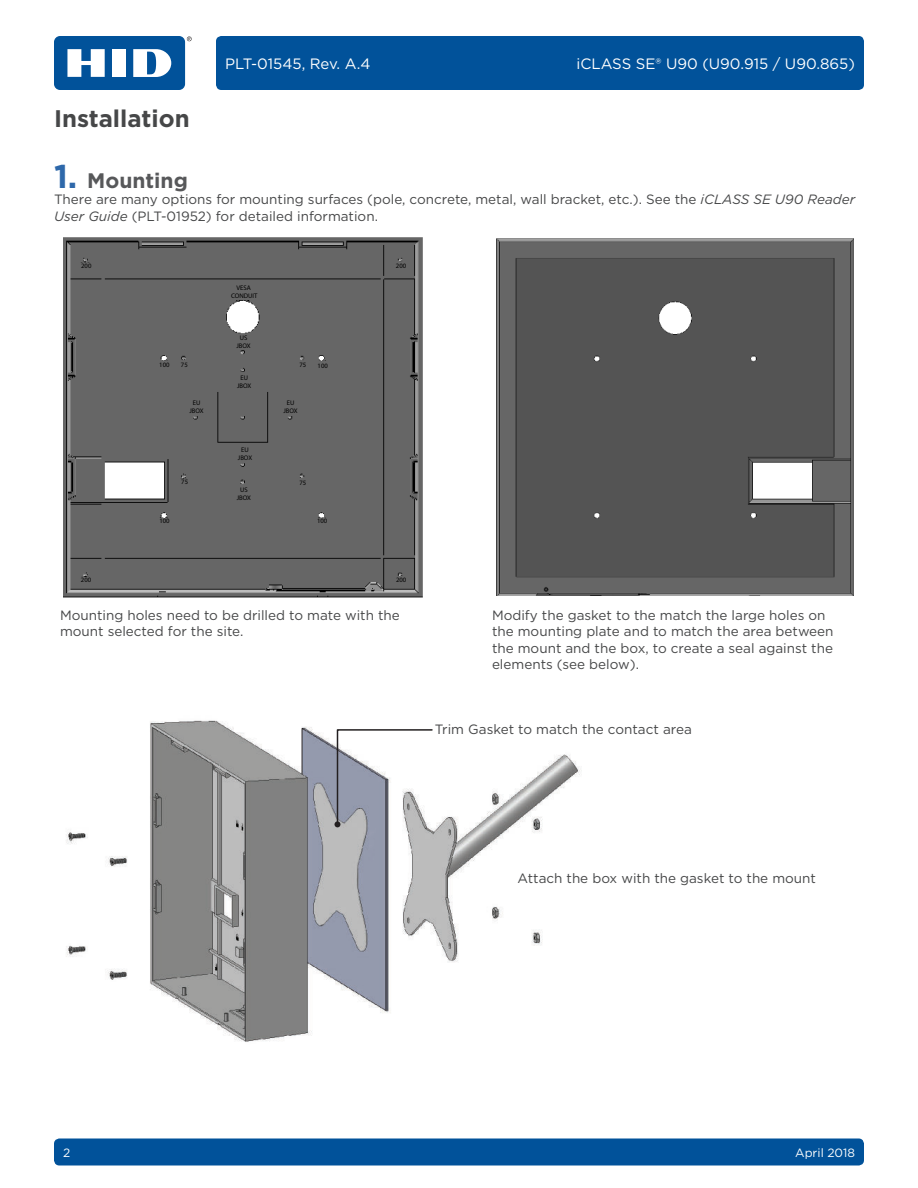
<style>
.page{position:relative;width:918px;height:1188px;background:#fff}
.page>*{position:absolute;margin:0;border:0;box-sizing:border-box;transform-origin:0 0}
.t1{font:700 24px "Gotham";color:#464748}
.t2{font:700 21px "Gotham";color:#57585a}
.t3{font:15px "Gotham";color:#fff}
.t4{font:13.5px/16.5px "Gotham";color:#464748}
.t5{font:12px "Gotham";color:#fff}
.t6{font:6.6px/7.9px "Myriad Pro";color:#000;text-align:center}
.s1{font-size:33px;color:#2e68aa}
.s2{font-style:italic}
</style>
<div class="page">
<div style="left:216px;top:36px;width:648px;height:54px;background:#01529a;border-radius:5px"></div>
<div style="left:54px;top:1138px;width:810px;height:27px;background:#01529a;border-radius:5px"></div>
<svg style="left:187px;top:36px;width:5px;height:5px"></svg>
<div style="left:54px;top:36px;width:131px;height:54px;background:#01529a;border-radius:6px"></div>
<div style="left:112px;top:49px;width:14px;height:28px;background:#fff"></div>
<svg style="left:67px;top:49px;width:38px;height:28px"></svg>
<svg style="left:133px;top:49px;width:38px;height:28px"></svg>
<img style="left:63px;top:237px;width:360px;height:360px">
<div style="left:156px;top:360px;width:38px;height:17px;background:#666"></div>
<div style="left:225px;top:333px;width:38px;height:17px;background:#666"></div>
<div style="left:226px;top:373px;width:38px;height:16px;background:#666"></div>
<div style="left:178px;top:398px;width:38px;height:16px;background:#666"></div>
<div style="left:272px;top:398px;width:38px;height:17px;background:#666"></div>
<div style="left:227px;top:445px;width:37px;height:17px;background:#666"></div>
<div style="left:226px;top:485px;width:37px;height:17px;background:#666"></div>
<div style="left:292px;top:361px;width:37px;height:16px;background:#666"></div>
<div style="left:292px;top:478px;width:18px;height:12px;background:#666"></div>
<div style="left:315px;top:518px;width:17px;height:12px;background:#666"></div>
<div style="left:177px;top:479px;width:17px;height:8px;background:#666"></div>
<div style="left:154px;top:518px;width:18px;height:8px;background:#666"></div>
<div style="left:76px;top:577px;width:17px;height:8px;background:#666"></div>
<div style="left:76px;top:262px;width:18px;height:8px;background:#666"></div>
<div style="left:391px;top:262px;width:17px;height:8px;background:#666"></div>
<div style="left:391px;top:576px;width:17px;height:8px;background:#666"></div>
<img style="left:496px;top:239px;width:358px;height:357px">
<img style="left:66px;top:720px;width:516px;height:322px">
<svg style="left:335px;top:728px;width:99px;height:99px"></svg>
<h1 class="t1" style="left:54px;top:108px;width:137px">Installation</h1>
<p class="t3" style="left:225px;top:57px;width:147px">PLT-01545, Rev. A.4</p>
<p class="t3" style="left:576px;top:57px;width:280px">iCLASS SE® U90 (U90.915 / U90.865)</p>
<h2 class="t2" style="left:54px;top:171px;width:135px"><span class="s1">1.</span> Mounting</h2>
<p class="t4" style="left:54px;top:192px;width:803px">There are many options for mounting surfaces (pole, concrete, metal, wall bracket, etc.). See the <span class="s2">iCLASS SE U90 Reader<br>User Guide</span> (PLT-01952) for detailed information.</p>
<p class="t6" style="left:81px;top:261px;width:12px">200</p>
<p class="t6" style="left:396px;top:262px;width:12px">200</p>
<p class="t6" style="left:159px;top:361px;width:12px">100</p>
<p class="t6" style="left:181px;top:361px;width:8px">75</p>
<p class="t6" style="left:231px;top:283px;width:28px">VESA<br>CONDUIT</p>
<p class="t6" style="left:236px;top:334px;width:16px">US<br>JBOX</p>
<p class="t6" style="left:237px;top:374px;width:16px">EU<br>JBOX</p>
<p class="t6" style="left:299px;top:361px;width:8px">75</p>
<p class="t6" style="left:318px;top:361px;width:12px">100</p>
<p class="t6" style="left:159px;top:516px;width:12px">100</p>
<p class="t6" style="left:189px;top:399px;width:16px">EU<br>JBOX</p>
<p class="t6" style="left:283px;top:399px;width:16px">EU<br>JBOX</p>
<p class="t6" style="left:238px;top:446px;width:16px">EU<br>JBOX</p>
<p class="t6" style="left:237px;top:486px;width:16px">US<br>JBOX</p>
<p class="t6" style="left:181px;top:478px;width:8px">75</p>
<p class="t6" style="left:299px;top:479px;width:8px">75</p>
<p class="t6" style="left:317px;top:517px;width:12px">100</p>
<p class="t6" style="left:396px;top:575px;width:12px">200</p>
<p class="t4" style="left:60px;top:608px;width:341px">Mounting holes need to be drilled to mate with the mount selected for the site.</p>
<p class="t4" style="left:492px;top:608px;width:343px">Modify the gasket to the match the large holes on the mounting plate and to match the area between the mount and the box, to create a seal against the elements (see below).</p>
<p class="t6" style="left:81px;top:576px;width:12px">200</p>
<p class="t4" style="left:435px;top:721px;width:259px">Trim Gasket to match the contact area</p>
<p class="t5" style="left:63px;top:1147px;width:9px">2</p>
<p class="t4" style="left:518px;top:871px;width:300px">Attach the box with the gasket to the mount</p>
<p class="t5" style="left:795px;top:1147px;width:61px">April 2018</p>
</div>
